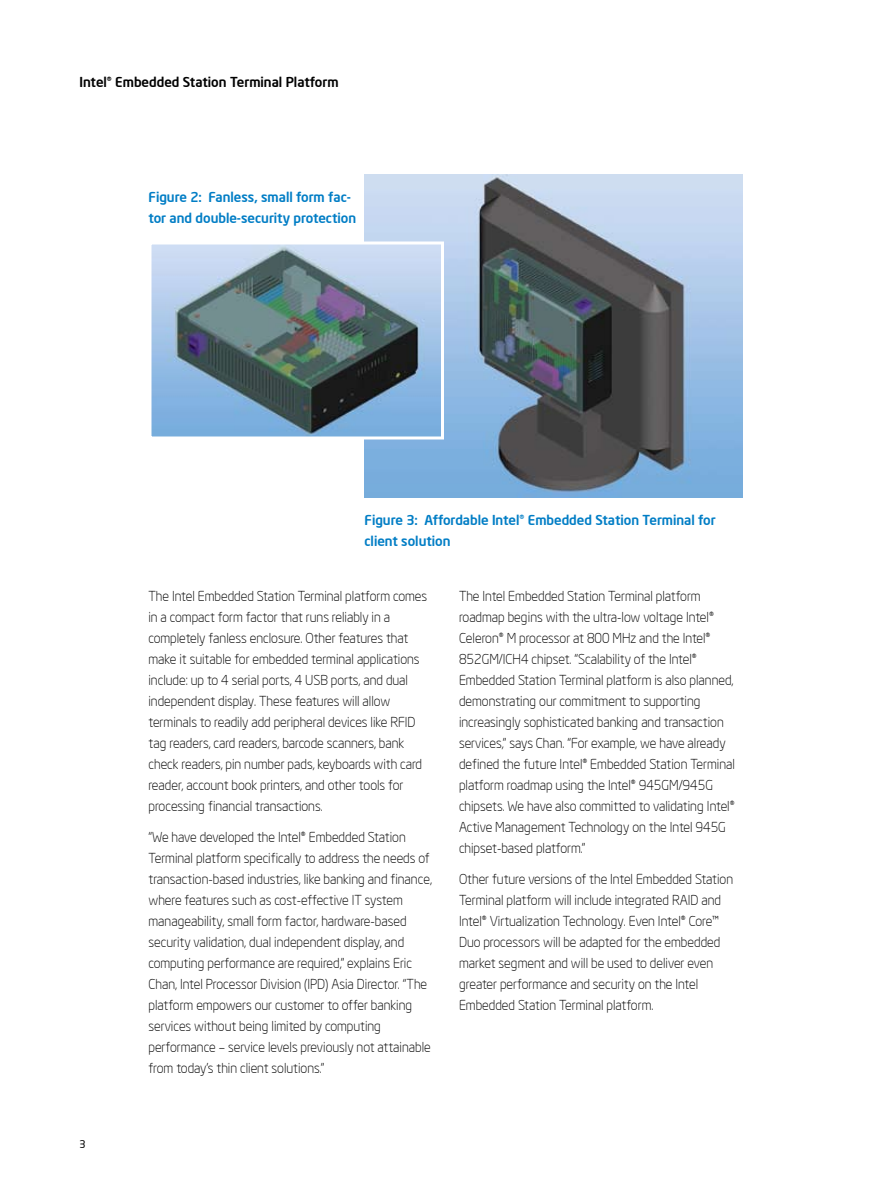
<style>
.page{position:relative;width:891px;height:1188px;background:#fff}
.page>*{position:absolute;margin:0;border:0;box-sizing:border-box;transform-origin:0 0}
.t1{font:300 13.5px/21px "Neo Sans Intel";color:#000}
.t2{font:500 13.5px/21px "Neo Sans Intel";color:#007dc5}
.t3{font:500 13.5px "Neo Sans Intel";color:#000}
.t4{font:10.5px "Neo Sans Intel";color:#000}
</style>
<div class="page">
<img style="left:364px;top:174px;width:378px;height:324px">
<img style="left:152px;top:246px;width:288px;height:190px">
<div style="left:148px;top:242px;width:296px;height:198px;border:3px solid #fff"></div>
<p class="t3" style="left:80px;top:74px;width:261px">Intel® Embedded Station Terminal Platform</p>
<p class="t2" style="left:148px;top:187px;width:209px">Figure 2: Fanless, small form fac&shy;tor and double-security protection</p>
<p class="t2" style="left:364px;top:509px;width:353px">Figure 3: Affordable Intel® Embedded Station Terminal for client solution</p>
<p class="t4" style="left:80px;top:1137px;width:8px">3</p>
<p class="t1" style="left:148px;top:585px;width:280px">The Intel Embedded Station Terminal platform comes in a compact form factor that runs reliably in a completely fanless enclosure. Other features that make it suitable for embedded terminal applications include: up to 4 serial ports, 4 USB ports, and dual independent display. These features will allow terminals to readily add peripheral devices like RFID tag readers, card readers, barcode scanners, bank check readers, pin number pads, keyboards with card reader, account book printers, and other tools for processing financial transactions.</p>
<p class="t1" style="left:148px;top:827px;width:285px">“We have developed the Intel® Embedded Station Terminal platform specifically to address the needs of transaction-based industries, like banking and finance, where features such as cost-effective IT system manageability, small form factor, hardware-based security validation, dual independent display, and computing performance are required,” explains Eric Chan, Intel Processor Division (IPD) Asia Director. “The platform empowers our customer to offer banking services without being limited by computing performance – service levels previously not attainable from today’s thin client solutions.”</p>
<p class="t1" style="left:459px;top:585px;width:277px">The Intel Embedded Station Terminal platform roadmap begins with the ultra-low voltage Intel® Celeron® M processor at 800 MHz and the Intel® 852GM/ICH4 chipset. “Scalability of the Intel® Embedded Station Terminal platform is also planned, demonstrating our commitment to supporting increasingly sophisticated banking and transaction services,” says Chan. “For example, we have already defined the future Intel® Embedded Station Terminal platform roadmap using the Intel® 945GM/945G chipsets. We have also committed to validating Intel® Active Management Technology on the Intel 945G chipset-based platform.”</p>
<p class="t1" style="left:459px;top:869px;width:276px">Other future versions of the Intel Embedded Station Terminal platform will include integrated RAID and Intel® Virtualization Technology. Even Intel® Core™ Duo processors will be adapted for the embedded market segment and will be used to deliver even greater performance and security on the Intel Embedded Station Terminal platform.</p>
</div>
